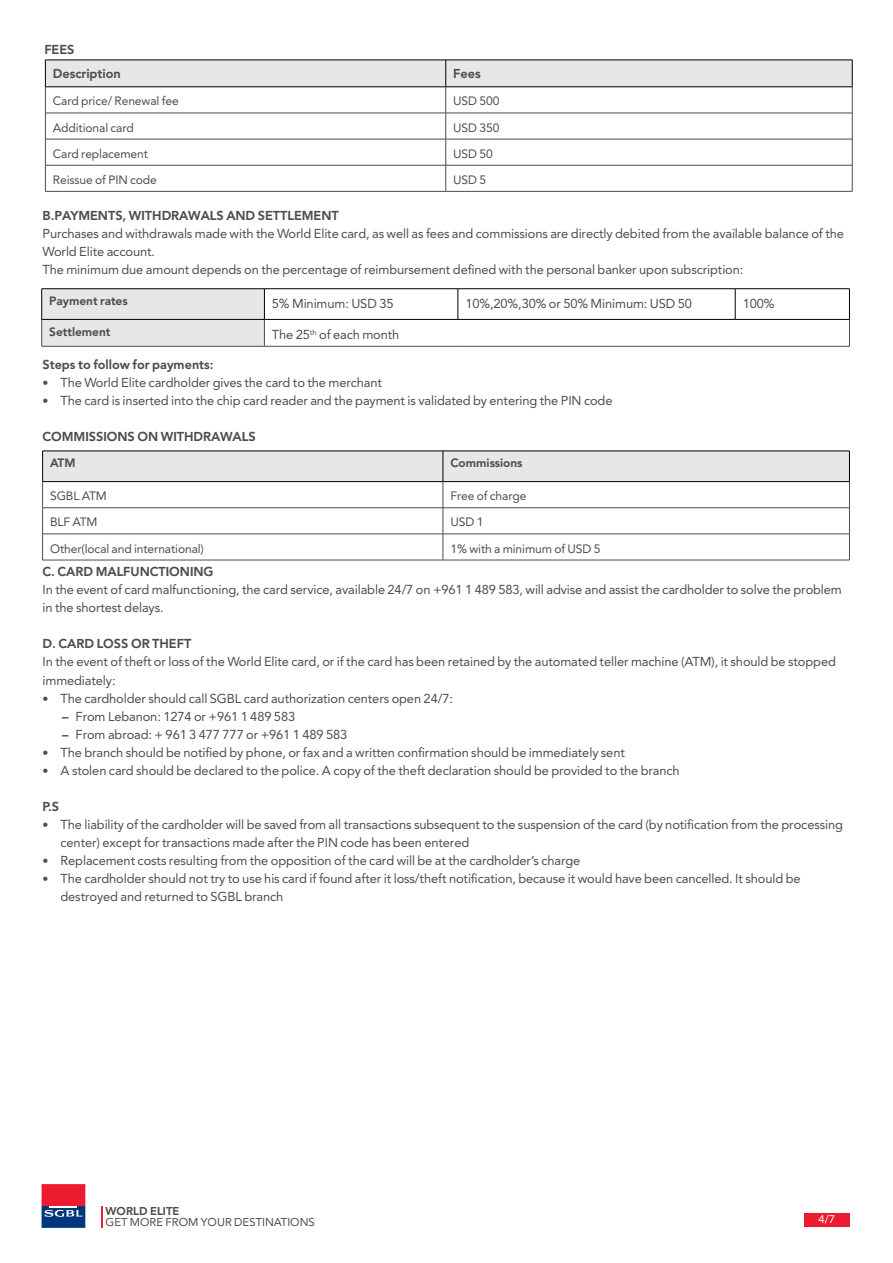
<style>
.page{position:relative;width:893px;height:1263px;background:#fff}
.page>*{position:absolute;margin:0;border:0;box-sizing:border-box;transform-origin:0 0}
.t1{font:12px/18px "SGBL";letter-spacing:-.01em;color:#4d4d4f}
.t2{font:700 12px "SGBL";letter-spacing:-.01em;color:#4d4d4f}
.t3{font:12px "Myriad Pro";color:#fff}
.t4{font:11.25px "SGBL";letter-spacing:-.01em;color:#4d4d4f}
.t5{font:700 11.25px "SGBL";letter-spacing:-.01em;color:#4d4d4f}
.t6{font:10.5px "SGBL";color:#4d4d4f}
.t7{font:700 10.5px "SGBL";color:#4d4d4f}
.t8{font:7.05px "SGBL";color:#4d4d4f}
</style>
<div class="page">
<div style="left:804px;top:1213px;width:46px;height:14px;background:#ed1b2f"></div>
<svg style="left:102px;top:1206px;width:1px;height:22px"></svg>
<svg style="left:42px;top:1184px;width:43px;height:44px;background:#8d3b61"></svg>
<div style="left:42px;top:289px;width:222px;height:30px;background:#e6e7e8"></div>
<div style="left:42px;top:319px;width:222px;height:27px;background:#e6e7e8"></div>
<svg style="left:41px;top:319px;width:1px;height:27px"></svg>
<svg style="left:264px;top:320px;width:1px;height:26px"></svg>
<svg style="left:849px;top:319px;width:1px;height:27px"></svg>
<hr style="left:42px;top:346px;width:222px;height:1px;background:#4d4d4f">
<hr style="left:264px;top:346px;width:194px;height:1px;background:#4d4d4f">
<hr style="left:458px;top:346px;width:277px;height:1px;background:#4d4d4f">
<hr style="left:735px;top:346px;width:114px;height:1px;background:#4d4d4f">
<hr style="left:42px;top:288px;width:222px;height:1px;background:#000">
<hr style="left:41px;top:289px;width:1px;height:30px;background:#000">
<hr style="left:42px;top:319px;width:222px;height:1px;background:#000">
<hr style="left:264px;top:288px;width:194px;height:1px;background:#000">
<hr style="left:264px;top:289px;width:1px;height:30px;background:#000">
<hr style="left:458px;top:288px;width:277px;height:1px;background:#000">
<hr style="left:458px;top:289px;width:1px;height:30px;background:#000">
<hr style="left:735px;top:288px;width:114px;height:1px;background:#000">
<hr style="left:735px;top:289px;width:1px;height:30px;background:#000">
<hr style="left:849px;top:289px;width:1px;height:30px;background:#000">
<hr style="left:264px;top:319px;width:194px;height:1px;background:#000">
<hr style="left:458px;top:319px;width:277px;height:1px;background:#000">
<hr style="left:735px;top:319px;width:114px;height:1px;background:#000">
<svg style="left:42px;top:452px;width:808px;height:108px"></svg>
<hr style="left:43px;top:560px;width:400px;height:1px;background:#4d4d4f">
<hr style="left:443px;top:560px;width:406px;height:1px;background:#4d4d4f">
<hr style="left:43px;top:451px;width:400px;height:1px;background:#000">
<hr style="left:42px;top:451px;width:1px;height:30px;background:#000">
<hr style="left:43px;top:481px;width:400px;height:1px;background:#000">
<hr style="left:443px;top:451px;width:406px;height:1px;background:#000">
<hr style="left:443px;top:451px;width:1px;height:30px;background:#000">
<hr style="left:849px;top:451px;width:1px;height:30px;background:#000">
<hr style="left:443px;top:481px;width:406px;height:1px;background:#000">
<svg style="left:45px;top:60px;width:808px;height:131px"></svg>
<hr style="left:45px;top:191px;width:401px;height:1px;background:#4d4d4f">
<hr style="left:446px;top:191px;width:406px;height:1px;background:#4d4d4f">
<p class="t2" style="left:44px;top:41px;width:32px">FEES</p>
<p class="t2" style="left:53px;top:64px;width:69px">Description</p>
<p class="t2" style="left:453px;top:64px;width:29px">Fees</p>
<p class="t4" style="left:53px;top:93px;width:127px">Card price/ Renewal fee</p>
<p class="t4" style="left:453px;top:93px;width:48px">USD 500</p>
<p class="t4" style="left:53px;top:119px;width:82px">Additional card</p>
<p class="t4" style="left:453px;top:119px;width:48px">USD 350</p>
<p class="t4" style="left:53px;top:145px;width:97px">Card replacement</p>
<p class="t4" style="left:453px;top:145px;width:41px">USD 50</p>
<p class="t4" style="left:53px;top:171px;width:105px">Reissue of PIN code</p>
<p class="t4" style="left:453px;top:171px;width:34px">USD 5</p>
<p class="t2" style="left:43px;top:207px;width:298px">B.PAYMENTS, WITHDRAWALS AND SETTLEMENT</p>
<p class="t1" style="left:43px;top:225px;width:803px">Purchases and withdrawals made with the World Elite card, as well as fees and commissions are directly debited from the available balance of the<br>World Elite account.<br>The minimum due amount depends on the percentage of reimbursement defined with the personal banker upon subscription:</p>
<p class="t5" style="left:49px;top:292px;width:80px">Payment rates</p>
<p class="t5" style="left:49px;top:323px;width:63px">Settlement</p>
<p class="t1" style="left:272px;top:295px;width:123px">5% Minimum: USD 35</p>
<p class="t1" style="left:319px;top:326px;width:82px">of each month</p>
<p class="t1" style="left:272px;top:326px;width:40px">The 25</p>
<p class="t8" style="left:310px;top:327px;width:8px">th</p>
<p class="t2" style="left:43px;top:355px;width:173px">Steps to follow for payments:</p>
<p class="t1" style="left:61px;top:374px;width:323px">The World Elite cardholder gives the card to the merchant</p>
<p class="t1" style="left:43px;top:374px;width:7px">•</p>
<p class="t1" style="left:465px;top:295px;width:228px">10%,20%,30% or 50% Minimum: USD 50</p>
<p class="t1" style="left:61px;top:392px;width:554px">The card is inserted into the chip card reader and the payment is validated by entering the PIN code</p>
<p class="t1" style="left:43px;top:392px;width:7px">•</p>
<p class="t2" style="left:43px;top:427px;width:215px">COMMISSIONS ON WITHDRAWALS</p>
<p class="t5" style="left:50px;top:455px;width:27px">ATM</p>
<p class="t5" style="left:450px;top:455px;width:74px">Commissions</p>
<p class="t4" style="left:50px;top:488px;width:58px">SGBL ATM</p>
<p class="t4" style="left:450px;top:488px;width:78px">Free of charge</p>
<p class="t4" style="left:50px;top:514px;width:49px">BLF ATM</p>
<p class="t4" style="left:450px;top:514px;width:34px">USD 1</p>
<p class="t4" style="left:50px;top:540px;width:155px">Other(local and international)</p>
<p class="t4" style="left:450px;top:540px;width:151px">1% with a minimum of USD 5</p>
<p class="t1" style="left:743px;top:295px;width:33px">100%</p>
<p class="t2" style="left:43px;top:563px;width:173px">C. CARD MALFUNCTIONING</p>
<p class="t1" style="left:43px;top:581px;width:801px">In the event of card malfunctioning, the card service, available 24/7 on +961 1 489 583, will advise and assist the cardholder to solve the problem in the shortest delays.</p>
<p class="t2" style="left:43px;top:635px;width:150px">D. CARD LOSS OR THEFT</p>
<p class="t1" style="left:43px;top:653px;width:795px">In the event of theft or loss of the World Elite card, or if the card has been retained by the automated teller machine (ATM i t,) should be stopped</p>
<p class="t1" style="left:43px;top:671px;width:75px">immediately:</p>
<p class="t1" style="left:61px;top:689px;width:394px">The cardholder should call SGBL card authorization centers open 24/7:</p>
<p class="t1" style="left:43px;top:689px;width:7px">•</p>
<p class="t1" style="left:43px;top:743px;width:7px">•</p>
<p class="t2" style="left:62px;top:707px;width:8px">–</p>
<p class="t1" style="left:76px;top:707px;width:221px">From Lebanon: 1274 or +961 1 489 583</p>
<p class="t1" style="left:76px;top:725px;width:273px">From abroad +: 961 3 477 777 or +961 1 489 583</p>
<p class="t2" style="left:62px;top:725px;width:8px">–</p>
<p class="t1" style="left:61px;top:743px;width:566px">The branch should be notified by phone, or fax and a written confirmation should be immediately sent</p>
<p class="t1" style="left:61px;top:761px;width:621px">A stolen card should be declared to the police A. copy of the theft declaration should be provided to the branch</p>
<p class="t1" style="left:43px;top:761px;width:7px">•</p>
<p class="t2" style="left:43px;top:797px;width:18px">S.P</p>
<p class="t1" style="left:43px;top:815px;width:7px">•</p>
<p class="t1" style="left:43px;top:851px;width:7px">•</p>
<p class="t1" style="left:43px;top:869px;width:7px">•</p>
<p class="t1" style="left:61px;top:815px;width:784px">The liability of the cardholder will be saved from all transactions subsequent to the suspension of the card (by notification from the processing</p>
<p class="t1" style="left:61px;top:833px;width:521px">center) except for transactions made after the PIN code has been entered<br>Replacement costs resulting from the opposition of the card will be at the cardholder s’ charge</p>
<p class="t1" style="left:61px;top:869px;width:742px">The cardholder should not try to use his card if found after it loss/theft notification, because it would have been cancelled It. should be</p>
<p class="t1" style="left:61px;top:887px;width:224px">destroyed and returned to SGBL branch</p>
<p class="t7" style="left:106px;top:1203px;width:75px">WORLD ELITE</p>
<p class="t6" style="left:106px;top:1214px;width:211px">GET MORE FROM YOUR DESTINATIONS</p>
<p class="t3" style="left:818px;top:1212px;width:18px">4/7</p>
</div>
